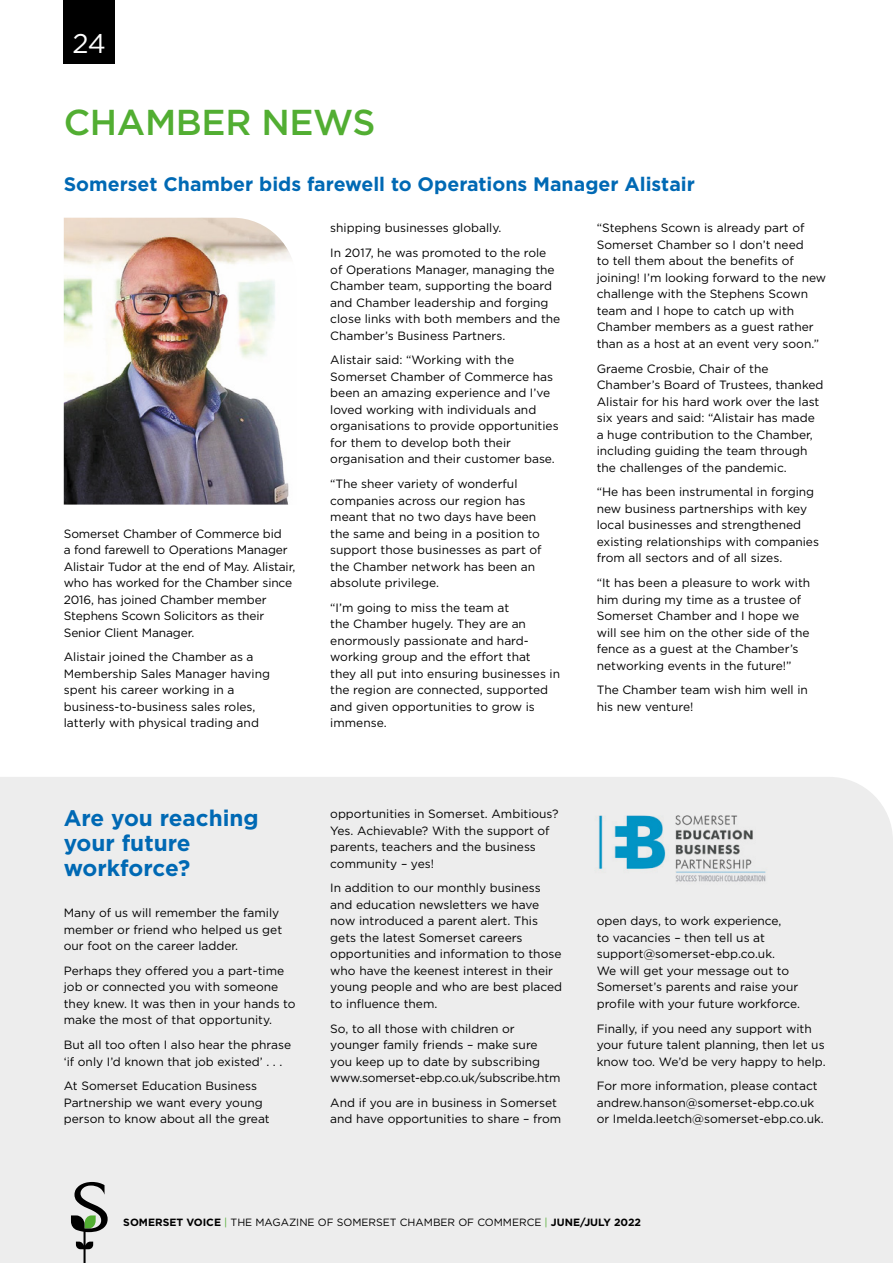
<style>
.page{position:relative;width:893px;height:1263px;background:#fff}
.page>*{position:absolute;margin:0;border:0;box-sizing:border-box;transform-origin:0 0}
.t1{font:500 36px "Gotham";letter-spacing:-.01em;color:#52ae32}
.t2{font:27px "Gotham";color:#fff}
.t3{font:700 22.5px/24.8px "Gotham";color:#0069b4}
.t4{font:700 19.5px "Gotham";color:#0069b4}
.t5{font:12px/16.5px "Gotham";color:#000}
.t6{font:10.5px "Gotham";color:#000}
.s1{font-weight:700}
.s2{color:#52ae32}
</style>
<div class="page">
<div style="left:0;top:777px;width:893px;height:486px;background:#ededed"></div>
<img style="left:583px;top:798px;width:198px;height:93px">
<div style="left:64px;top:0;width:51px;height:64px;background:#000"></div>
<svg style="left:71px;top:1182px;width:37px;height:81px;background:#a3a7a2"></svg>
<img style="left:64px;top:218px;width:227px;height:287px">
<h2 class="t2" style="left:73px;top:27px;width:35px">24</h2>
<h1 class="t1" style="left:64px;top:99px;width:313px">CHAMBER NEWS</h1>
<h3 class="t4" style="left:64px;top:171px;width:633px">Somerset Chamber bids farewell to Operations Manager Alistair</h3>
<p class="t5" style="left:64px;top:525px;width:233px">Somerset Chamber of Commerce bid<br>a fond farewell to Operations Manager Alistair Tudor at the end of May. Alistair, who has worked for the Chamber since 2016, has joined Chamber member Stephens Scown Solicitors as their Senior Client Manager.</p>
<p class="t5" style="left:64px;top:649px;width:208px">Alistair joined the Chamber as a Membership Sales Manager having spent his career working in a business-to-business sales roles, latterly with physical trading and</p>
<h3 class="t3" style="left:64px;top:806px;width:196px">Are you reaching your future workforce?</h3>
<p class="t5" style="left:64px;top:904px;width:220px">Many of us will remember the family member or friend who helped us get our foot on the career ladder.</p>
<p class="t5" style="left:64px;top:962px;width:233px">Perhaps they offered you a part-time job or connected you with someone they knew. It was then in your hands to make the most of that opportunity.</p>
<p class="t5" style="left:64px;top:1036px;width:229px">But all too often I also hear the phrase ‘if only I’d known that job existed’ . . .</p>
<p class="t5" style="left:64px;top:1078px;width:207px">At Somerset Education Business<br>Partnership we want every young person to know about all the great</p>
<p class="t5" style="left:330px;top:215px;width:218px;line-height:24.8px">shipping businesses globally.<br>In 2017, he was promoted to the role</p>
<p class="t5" style="left:330px;top:261px;width:232px">of Operations Manager, managing the Chamber team, supporting the board and Chamber leadership and forging close links with both members and the Chamber’s Business Partners.</p>
<p class="t5" style="left:330px;top:352px;width:230px">Alistair said: “Working with the Somerset Chamber of Commerce has been an amazing experience and I’ve loved working with individuals and organisations to provide opportunities for them to develop both their organisation and their customer base.</p>
<p class="t5" style="left:330px;top:475px;width:213px">“The sheer variety of wonderful companies across our region has meant that no two days have been the same and being in a position to support those businesses as part of the Chamber network has been an absolute privilege.</p>
<p class="t5" style="left:330px;top:599px;width:231px">“I’m going to miss the team at<br>the Chamber hugely. They are an enormously passionate and hard&shy;working group and the effort that<br>they all put into ensuring businesses in the region are connected, supported and given opportunities to grow is immense.</p>
<p class="t5" style="left:330px;top:805px;width:230px">opportunities in Somerset. Ambitious?<br>Yes. Achievable? With the support of parents, teachers and the business community – yes!</p>
<p class="t5" style="left:330px;top:880px;width:233px">In addition to our monthly business and education newsletters we have now introduced a parent alert. This gets the latest Somerset careers opportunities and information to those who have the keenest interest in their young people and who are best placed to influence them.</p>
<p class="t5" style="left:330px;top:1020px;width:232px">So, to all those with children or younger family friends – make sure you keep up to date by subscribing www.somerset-ebp.co.uk/subscribe.htm</p>
<p class="t5" style="left:330px;top:1094px;width:232px">And if you are in business in Somerset and have opportunities to share – from</p>
<p class="t5" style="left:597px;top:220px;width:231px">“Stephens Scown is already part of Somerset Chamber so I don’t need<br>to tell them about the benefits of joining! I’m looking forward to the new challenge with the Stephens Scown team and I hope to catch up with Chamber members as a guest rather than as a host at an event very soon.”</p>
<p class="t5" style="left:597px;top:360px;width:228px">Graeme Crosbie, Chair of the Chamber’s Board of Trustees, thanked Alistair for his hard work over the last six years and said: “Alistair has made a huge contribution to the Chamber, including guiding the team through the challenges of the pandemic.</p>
<p class="t5" style="left:597px;top:484px;width:224px">“He has been instrumental in forging new business partnerships with key local businesses and strengthened existing relationships with companies from all sectors and of all sizes.</p>
<p class="t5" style="left:597px;top:574px;width:215px">“It has been a pleasure to work with him during my time as a trustee of<br>Somerset Chamber and I hope we will see him on the other side of the fence as a guest at the Chamber’s networking events in the future!”</p>
<p class="t5" style="left:597px;top:682px;width:213px">The Chamber team wish him well in his new venture!</p>
<p class="t5" style="left:597px;top:913px;width:205px">open days, to work experience,<br>to vacancies – then tell us at support@somerset-ebp.co.uk.<br>We will get your message out to<br>Somerset’s parents and raise your profile with your future workforce.</p>
<p class="t5" style="left:597px;top:1020px;width:230px">Finally, if you need any support with your future talent planning, then let us know too. We’d be very happy to help.</p>
<p class="t5" style="left:597px;top:1078px;width:229px">For more information, please contact andrew.hanson@somerset-ebp.co.uk or Imelda.leetch@somerset-ebp.co.uk.</p>
<p class="t6" style="left:123px;top:1215px;width:519px"><span class="s1">SOMERSET VOICE</span> <span class="s2">|</span> THE MAGAZINE OF SOMERSET CHAMBER OF COMMERCE <span class="s2">|</span> <span class="s1">JUNE/JULY 2022</span></p>
</div>
